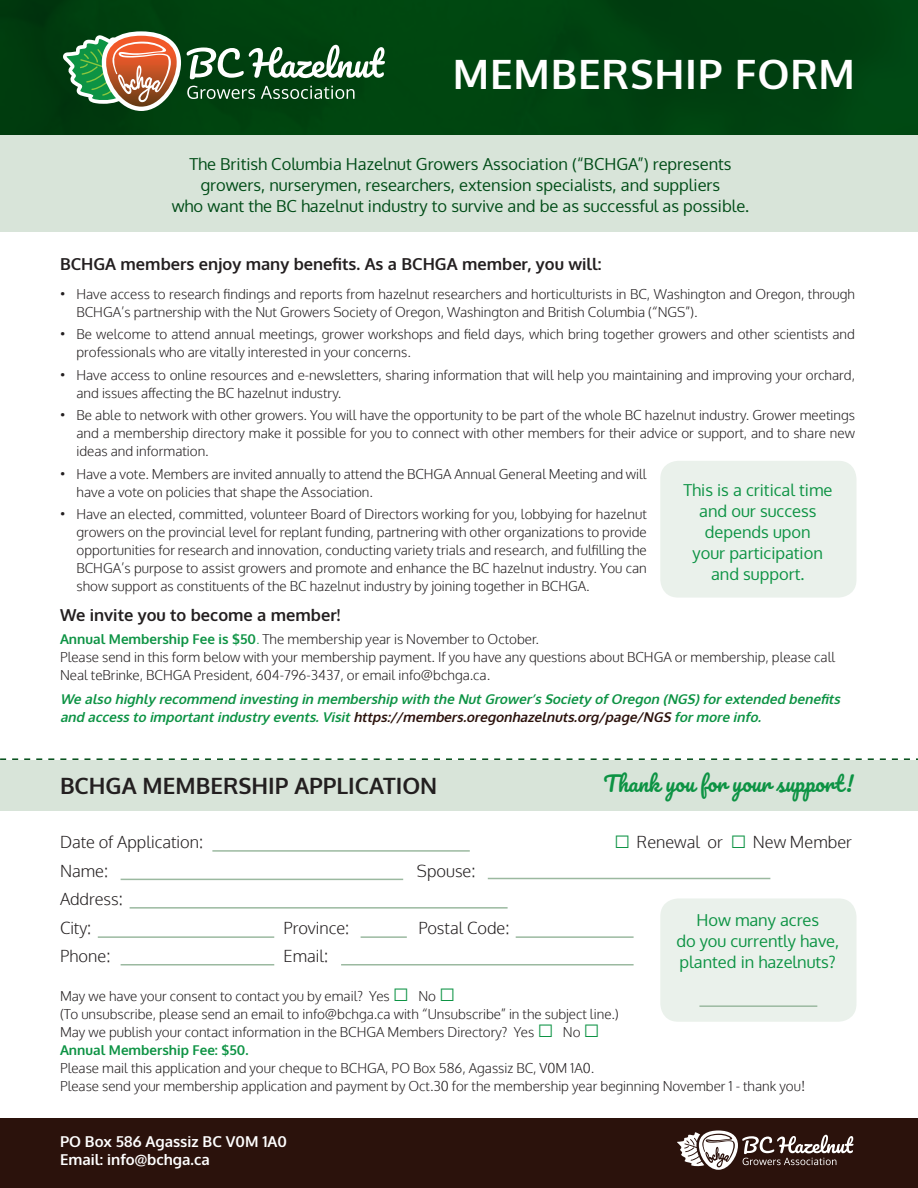
<style>
.page{position:relative;width:918px;height:1188px;background:#fff}
.page>*{position:absolute;margin:0;border:0;box-sizing:border-box;transform-origin:0 0}
.t1{font:700 40.5px "Oxygen";letter-spacing:.02em;color:#fff}
.Bold_11pt{font:700 22.5px "Oxygen";color:#231f20}
.Bold_11pt-2{font:21px "Pacifico";color:#0d9344}
.General{font:16.5px/21px "Oxygen";color:#004c17;text-align:center}
.General-2{font:16.5px/21px "Oxygen";color:#0d9344;text-align:center}
.General-3{font:300 16.5px "Oxygen";color:#231f20}
.Bold_11pt-3{font:700 16.5px "Oxygen";color:#231f20}
.t2{font:700 15px "Oxygen";color:#fff}
.General-4{font:300 13.5px/18px "Oxygen";color:#231f20}
.General-5{font:italic 700 13.5px/18px "Oxygen";color:#0d9344}
.General-6{font:700 13.5px "Oxygen";color:#0d9344}
.s1{font-weight:700;color:#0d9344}
.s2{color:#0d9344}
.s3{color:#2b120c}
.s4{font-family:"Arial Narrow";font-weight:400;font-size:27px;color:#0d9344}
</style>
<div class="page">
<div style="left:0;top:133px;width:918px;height:99px;background:#d8e4d9"></div>
<div style="left:0;top:0;width:918px;height:134px;background:#004210"></div>
<div style="left:0;top:1118px;width:918px;height:70px;background:#2b120c"></div>
<svg style="left:187px;top:45px;width:198px;height:34px"></svg>
<svg style="left:187px;top:86px;width:68px;height:13px"></svg>
<svg style="left:261px;top:86px;width:94px;height:13px"></svg>
<svg style="left:63px;top:31px;width:118px;height:80px"></svg>
<svg style="left:677px;top:1130px;width:176px;height:40px"></svg>
<div style="left:660px;top:461px;width:197px;height:137px;background:#eaf1eb;border-radius:18px"></div>
<div style="left:660px;top:898px;width:197px;height:124px;background:#eaf1eb;border-radius:18px"></div>
<hr style="left:212px;top:850px;width:258px;height:2px;background:#9bb9a0">
<hr style="left:121px;top:879px;width:282px;height:1px;background:#9bb9a0">
<hr style="left:130px;top:907px;width:378px;height:2px;background:#9bb9a0">
<hr style="left:98px;top:936px;width:176px;height:2px;background:#9bb9a0">
<hr style="left:361px;top:936px;width:46px;height:2px;background:#9bb9a0">
<hr style="left:516px;top:936px;width:118px;height:2px;background:#9bb9a0">
<hr style="left:341px;top:964px;width:293px;height:2px;background:#9bb9a0">
<hr style="left:121px;top:964px;width:153px;height:2px;background:#9bb9a0">
<hr style="left:488px;top:878px;width:282px;height:1px;background:#9bb9a0">
<hr style="left:699px;top:1005px;width:118px;height:2px;background:#9bb9a0">
<div style="left:0;top:760px;width:918px;height:50px;background:#d8e4d9"></div>
<svg style="left:0;top:758px;width:918px;height:2px"></svg>
<p class="t1" style="left:453px;top:48px;width:404px">MEMBERSHIP FORM</p>
<p class="General" style="left:172px;top:153px;width:579px">The British Columbia Hazelnut Growers Association (“BCHGA”) represents growers, nurserymen, researchers, extension specialists, and suppliers<br>who want the BC hazelnut industry to survive and be as successful as possible.</p>
<p class="Bold_11pt-3" style="left:60px;top:254px;width:543px">BCHGA members enjoy many benefits. As a BCHGA member, you will:</p>
<p class="General-4" style="left:76px;top:285px;width:780px;text-indent:-16px">• Have access to research findings and reports from hazelnut researchers and horticulturists in BC, Washington and Oregon, through<br>BCHGA’s partnership with the Nut Growers Society of Oregon, Washington and British Columbia (“NGS”).</p>
<p class="General-4" style="left:76px;top:326px;width:780px;text-indent:-16px">• Be welcome to attend annual meetings, grower workshops and field days, which bring together growers and other scientists and professionals who are vitally interested in your concerns.</p>
<p class="General-4" style="left:76px;top:366px;width:780px;text-indent:-16px">• Have access to online resources and e-newsletters, sharing information that will help you maintaining and improving your orchard, and issues affecting the BC hazelnut industry.</p>
<p class="General-4" style="left:76px;top:407px;width:780px;text-align:justify;text-indent:-16px">• Be able to network with other growers. You will have the opportunity to be part of the whole BC hazelnut industry. Grower meetings and a membership directory make it possible for you to connect with other members for their advice or support, and to share new ideas and information.</p>
<p class="General-4" style="left:76px;top:465px;width:572px;text-indent:-16px">• Have a vote. Members are invited annually to attend the BCHGA Annual General Meeting and will have a vote on policies that shape the Association.</p>
<p class="General-4" style="left:76px;top:506px;width:572px;text-align:justify;text-indent:-16px">• Have an elected, committed, volunteer Board of Directors working for you, lobbying for hazelnut growers on the provincial level for replant funding, partnering with other organizations to provide opportunities for research and innovation, conducting variety trials and research, and fulfilling the BCHGA’s purpose to assist growers and promote and enhance the BC hazelnut industry. You can show support as constituents of the BC hazelnut industry by joining together in BCHGA.</p>
<p class="Bold_11pt-3" style="left:60px;top:605px;width:282px">We invite you to become a member!</p>
<p class="General-4" style="left:60px;top:630px;width:777px"><span class="s1">Annual Membership Fee is $50</span><span class="s2">.</span> The membership year is November to October.<br>Please send in this form below with your membership payment. If you have any questions about BCHGA or membership, please call<br>Neal teBrinke, BCHGA President, 604-796-3437, or email info@bchga.ca.</p>
<p class="General-5" style="left:60px;top:690px;width:785px">We also highly recommend investing in membership with the NutGrower’sSociety ofOregon (NGS)forextended benefits and accessto importantindustry events.Visit<span class="s3">https://members.oregonhazelnuts.org/page/NGS</span> formore info.</p>
<p class="General-2" style="left:683px;top:479px;width:150px">This is a critical time and our success depends upon<br>your participation and support.</p>
<p class="Bold_11pt" style="left:60px;top:771px;width:379px">BCHGA MEMBERSHIP APPLICATION</p>
<p class="Bold_11pt-2" style="left:603px;top:772px;width:252px">Thank you for your support !</p>
<p class="General-3" style="left:60px;top:832px;width:145px">Date of Application:</p>
<p class="General-3" style="left:614px;top:832px;width:239px"><span class="s4">□</span> Renewal or <span class="s4">□</span> New Member</p>
<p class="General-3" style="left:60px;top:861px;width:50px">Name:</p>
<p class="General-3" style="left:417px;top:861px;width:60px">Spouse:</p>
<p class="General-3" style="left:60px;top:889px;width:64px">Address:</p>
<p class="General-3" style="left:60px;top:918px;width:33px">City:</p>
<p class="General-3" style="left:283px;top:918px;width:67px">Province:</p>
<p class="General-3" style="left:418px;top:918px;width:93px">Postal Code:</p>
<p class="General-3" style="left:60px;top:946px;width:52px">Phone:</p>
<p class="General-3" style="left:283px;top:946px;width:46px">Email:</p>
<p class="General-2" style="left:676px;top:910px;width:164px">How many acres<br>do you currently have, planted in hazelnuts?</p>
<p class="General-4" style="left:60px;top:988px;width:397px">May we have your consent to contact you by email? Yes <span class="s4">□</span> No <span class="s4">□</span></p>
<p class="General-4" style="left:60px;top:1006px;width:560px">(To unsubscribe, please send an email to info@bchga.ca with “Unsubscribe” in the subject line.)</p>
<p class="General-4" style="left:60px;top:1024px;width:541px">May we publish your contact information in the BCHGA Members Directory? Yes <span class="s4">□</span> No <span class="s4">□</span></p>
<p class="General-6" style="left:60px;top:1042px;width:190px">Annual Membership Fee: $50.</p>
<p class="General-4" style="left:60px;top:1060px;width:536px">Please mail this application and your cheque to BCHGA, PO Box 586, Agassiz BC, V0M 1A0.</p>
<p class="General-4" style="left:60px;top:1078px;width:747px">Please send your membership application and payment by Oct.30 for the membership year beginning November 1 - thank you!</p>
<p class="t2" style="left:60px;top:1132px;width:228px">PO Box 586 Agassiz BC V0M 1A0</p>
<p class="t2" style="left:60px;top:1150px;width:151px">Email: info@bchga.ca</p>
</div>
